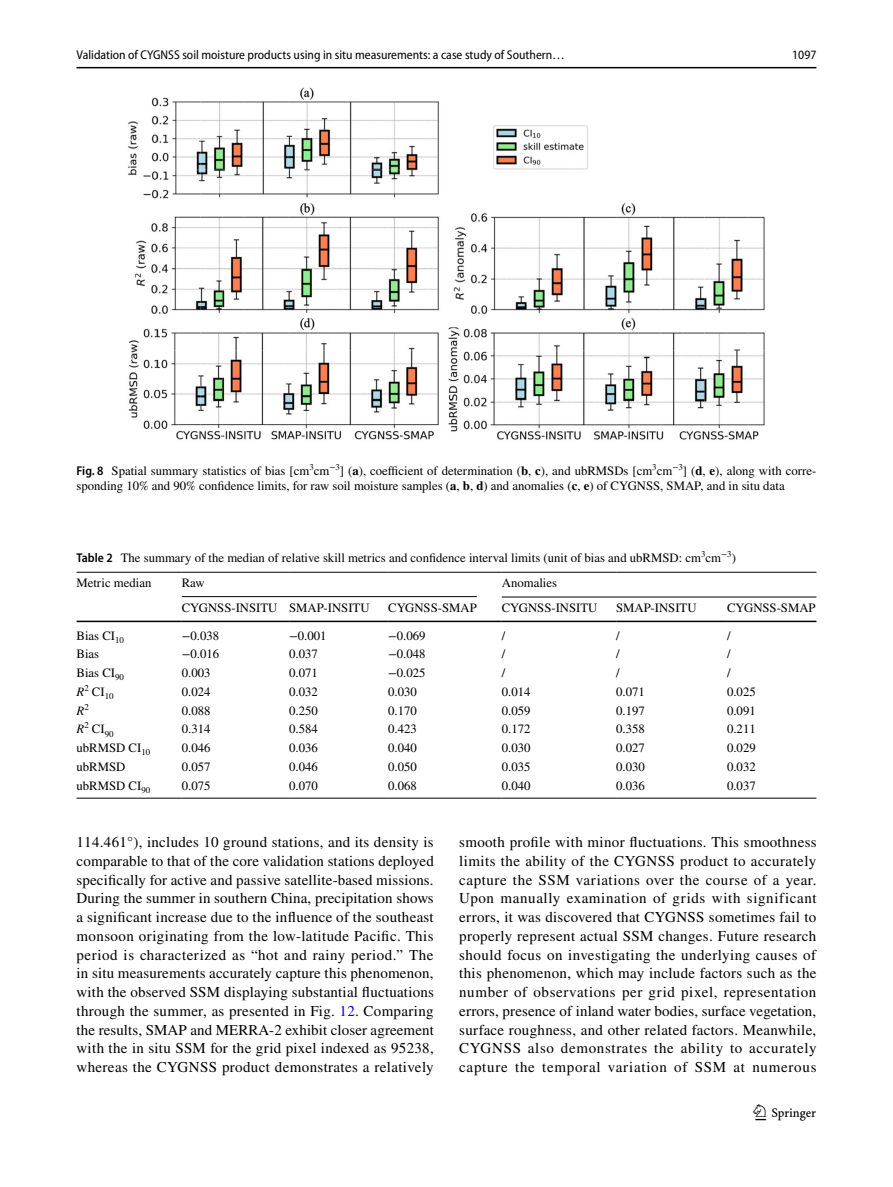
<style>
.page{position:relative;width:893px;height:1187px;background:#fff}
.page>*{position:absolute;margin:0;border:0;box-sizing:border-box;transform-origin:0 0}
.t1{font:22.5px "Springnew Regular 3";color:#000}
.t2{font:15px/18.8px "STIX";letter-spacing:.025em;color:#000;text-align:justify}
.t3{font:12.75px/15px "STIX";color:#000}
.t4{font:12.75px "Myriad Pro Semi Cn 3";color:#000}
.t5{font:semi-condensed 12.75px "Myriad Pro";color:#000}
.t6{font:italic 12.75px "STIX";color:#000}
.t7{font:8.85px "STIX";color:#000}
.s1{font-family:"Myriad Pro";font-weight:600;font-stretch:semi-condensed}
.s2{font-weight:700}
.s3{color:#00f}
</style>
<div class="page">
<hr style="left:77px;top:67px;width:739px;height:1px;background:#000">
<img style="left:128px;top:87px;width:637px;height:353px">
<hr style="left:77px;top:571px;width:105px;height:1px;background:#000">
<hr style="left:77px;top:620px;width:105px;height:2px;background:#000">
<hr style="left:182px;top:571px;width:107px;height:1px;background:#000">
<hr style="left:289px;top:571px;width:99px;height:1px;background:#000">
<hr style="left:388px;top:571px;width:114px;height:1px;background:#000">
<hr style="left:502px;top:571px;width:114px;height:1px;background:#000">
<hr style="left:616px;top:571px;width:111px;height:1px;background:#000">
<hr style="left:727px;top:571px;width:89px;height:1px;background:#000">
<hr style="left:182px;top:620px;width:107px;height:2px;background:#000">
<hr style="left:289px;top:620px;width:99px;height:2px;background:#000">
<hr style="left:388px;top:620px;width:114px;height:2px;background:#000">
<hr style="left:502px;top:620px;width:114px;height:2px;background:#000">
<hr style="left:616px;top:620px;width:111px;height:2px;background:#000">
<hr style="left:727px;top:620px;width:89px;height:2px;background:#000">
<hr style="left:77px;top:797px;width:105px;height:1px;background:#000">
<hr style="left:182px;top:797px;width:107px;height:1px;background:#000">
<hr style="left:289px;top:797px;width:99px;height:1px;background:#000">
<hr style="left:388px;top:797px;width:114px;height:1px;background:#000">
<hr style="left:502px;top:797px;width:114px;height:1px;background:#000">
<hr style="left:616px;top:797px;width:111px;height:1px;background:#000">
<hr style="left:727px;top:797px;width:89px;height:1px;background:#000">
<hr style="left:182px;top:596px;width:295px;height:1px;background:#000">
<hr style="left:502px;top:596px;width:314px;height:1px;background:#000">
<p class="t4" style="left:77px;top:48px;width:490px">Validation of CYGNSS soil moisture products using in situ measurements: a case study of Southern…</p>
<p class="t5" style="left:792px;top:48px;width:26px">1097</p>
<p class="t3" style="left:77px;top:464px;width:741px"><span class="s1">Fig. 8</span> Spatial summary statistics of bias [cm<sup>3</sup>cm<sup>−3</sup>] (<span class="s2">a</span>), coefficient of determination (<span class="s2">b</span>, <span class="s2">c</span>), and ubRMSDs [cm<sup>3</sup>cm<sup>−3</sup>] (<span class="s2">d</span>, <span class="s2">e</span>), along with corre&shy;sponding 10% and 90% confidence limits, for raw soil moisture samples (<span class="s2">a</span>, <span class="s2">b</span>, <span class="s2">d</span>) and anomalies (<span class="s2">c</span>, <span class="s2">e</span>) of CYGNSS, SMAP, and in situ data</p>
<p class="t3" style="left:77px;top:545px;width:661px;line-height:25.5px"><span class="s1">Table 2</span> The summary of the median of relative skill metrics and confidence interval limits (unit of bias and ubRMSD: cm<sup>3</sup>cm<sup>−3</sup>)<br>Metric median</p>
<p class="t3" style="left:182px;top:576px;width:24px">Raw</p>
<p class="t3" style="left:502px;top:576px;width:57px">Anomalies</p>
<p class="t3" style="left:182px;top:600px;width:189px">CYGNSS-INSITU SMAP-INSITU</p>
<p class="t3" style="left:388px;top:600px;width:90px">CYGNSS-SMAP</p>
<p class="t3" style="left:502px;top:600px;width:97px">CYGNSS-INSITU</p>
<p class="t3" style="left:616px;top:600px;width:82px">SMAP-INSITU</p>
<p class="t3" style="left:727px;top:600px;width:90px">CYGNSS-SMAP</p>
<p class="t3" style="left:77px;top:628px;width:49px">Bias CI<sub>10</sub></p>
<p class="t3" style="left:182px;top:628px;width:39px">−0.038</p>
<p class="t3" style="left:289px;top:628px;width:39px">−0.001</p>
<p class="t3" style="left:388px;top:628px;width:39px">−0.069</p>
<p class="t3" style="left:502px;top:628px;width:5px">/</p>
<p class="t3" style="left:616px;top:628px;width:5px">/</p>
<p class="t3" style="left:727px;top:628px;width:5px">/</p>
<p class="t3" style="left:77px;top:647px;width:24px">Bias</p>
<p class="t3" style="left:182px;top:647px;width:39px">−0.016</p>
<p class="t3" style="left:289px;top:647px;width:30px">0.037</p>
<p class="t3" style="left:388px;top:647px;width:39px">−0.048</p>
<p class="t3" style="left:502px;top:647px;width:5px">/</p>
<p class="t3" style="left:616px;top:647px;width:5px">/</p>
<p class="t3" style="left:727px;top:647px;width:5px">/</p>
<p class="t3" style="left:77px;top:666px;width:49px">Bias CI<sub>90</sub></p>
<p class="t3" style="left:182px;top:666px;width:30px">0.003</p>
<p class="t3" style="left:289px;top:666px;width:30px">0.071</p>
<p class="t3" style="left:388px;top:666px;width:39px">−0.025</p>
<p class="t3" style="left:502px;top:666px;width:5px">/</p>
<p class="t3" style="left:616px;top:666px;width:5px">/</p>
<p class="t3" style="left:727px;top:666px;width:5px">/</p>
<p class="t7" style="left:77px;top:690px;width:39px"><sup>R</sup>2 <sup>CI</sup>10</p>
<p class="t3" style="left:182px;top:685px;width:30px">0.024</p>
<p class="t3" style="left:289px;top:685px;width:30px">0.032</p>
<p class="t3" style="left:388px;top:685px;width:30px">0.030</p>
<p class="t3" style="left:502px;top:685px;width:30px">0.014</p>
<p class="t3" style="left:616px;top:685px;width:30px">0.071</p>
<p class="t3" style="left:727px;top:685px;width:30px">0.025</p>
<p class="t6" style="left:77px;top:701px;width:14px">R<sup>2</sup></p>
<p class="t3" style="left:182px;top:703px;width:30px">0.088</p>
<p class="t3" style="left:289px;top:703px;width:30px">0.250</p>
<p class="t3" style="left:388px;top:703px;width:30px">0.170</p>
<p class="t3" style="left:502px;top:703px;width:30px">0.059</p>
<p class="t3" style="left:616px;top:703px;width:30px">0.197</p>
<p class="t3" style="left:727px;top:703px;width:30px">0.091</p>
<p class="t7" style="left:77px;top:727px;width:39px"><sup>R</sup>2 <sup>CI</sup>90</p>
<p class="t3" style="left:182px;top:722px;width:30px">0.314</p>
<p class="t3" style="left:289px;top:722px;width:30px">0.584</p>
<p class="t3" style="left:388px;top:722px;width:30px">0.423</p>
<p class="t3" style="left:502px;top:722px;width:30px">0.172</p>
<p class="t3" style="left:616px;top:722px;width:30px">0.358</p>
<p class="t3" style="left:727px;top:722px;width:30px">0.211</p>
<p class="t3" style="left:77px;top:741px;width:75px">ubRMSD CI<sub>10</sub></p>
<p class="t3" style="left:182px;top:741px;width:30px">0.046</p>
<p class="t3" style="left:289px;top:741px;width:30px">0.036</p>
<p class="t3" style="left:388px;top:741px;width:30px">0.040</p>
<p class="t3" style="left:502px;top:741px;width:30px">0.030</p>
<p class="t3" style="left:616px;top:741px;width:30px">0.027</p>
<p class="t3" style="left:727px;top:741px;width:30px">0.029</p>
<p class="t3" style="left:77px;top:759px;width:50px">ubRMSD</p>
<p class="t3" style="left:182px;top:759px;width:30px">0.057</p>
<p class="t3" style="left:289px;top:759px;width:30px">0.046</p>
<p class="t3" style="left:388px;top:759px;width:30px">0.050</p>
<p class="t3" style="left:502px;top:759px;width:30px">0.035</p>
<p class="t3" style="left:616px;top:759px;width:30px">0.030</p>
<p class="t3" style="left:727px;top:759px;width:30px">0.032</p>
<p class="t3" style="left:77px;top:778px;width:75px">ubRMSD CI<sub>90</sub></p>
<p class="t3" style="left:182px;top:778px;width:30px">0.075</p>
<p class="t3" style="left:289px;top:778px;width:30px">0.070</p>
<p class="t3" style="left:388px;top:778px;width:30px">0.068</p>
<p class="t3" style="left:502px;top:778px;width:30px">0.040</p>
<p class="t3" style="left:616px;top:778px;width:30px">0.036</p>
<p class="t3" style="left:727px;top:778px;width:30px">0.037</p>
<p class="t2" style="left:77px;top:833px;width:359px">114.461°), includes 10 ground stations, and its density is comparable to that of the core validation stations deployed specifically for active and passive satellite-based missions.<br>During the summer in southern China, precipitation shows a significant increase due to the influence of the southeast monsoon originating from the low-latitude Pacific. This period is characterized as “hot and rainy period.” The in situ measurements accurately capture this phenomenon, with the observed SSM displaying substantial fluctuations through the summer, as presented in Fig. <span class="s3">12</span>. Comparing the results, SMAP and MERRA-2 exhibit closer agreement with the in situ SSM for the grid pixel indexed as 95238, whereas the CYGNSS product demonstrates a relatively</p>
<p class="t2" style="left:459px;top:833px;width:359px">smooth profile with minor fluctuations. This smoothness limits the ability of the CYGNSS product to accurately capture the SSM variations over the course of a year.<br>Upon manually examination of grids with significant errors, it was discovered that CYGNSS sometimes fail to properly represent actual SSM changes. Future research should focus on investigating the underlying causes of this phenomenon, which may include factors such as the number of observations per grid pixel, representation errors, presence of inland water bodies, surface vegetation, surface roughness, and other related factors. Meanwhile, CYGNSS also demonstrates the ability to accurately capture the temporal variation of SSM at numerous</p>
<h1 class="t1" style="left:755px;top:1104px;width:62px">1 3</h1>
</div>
